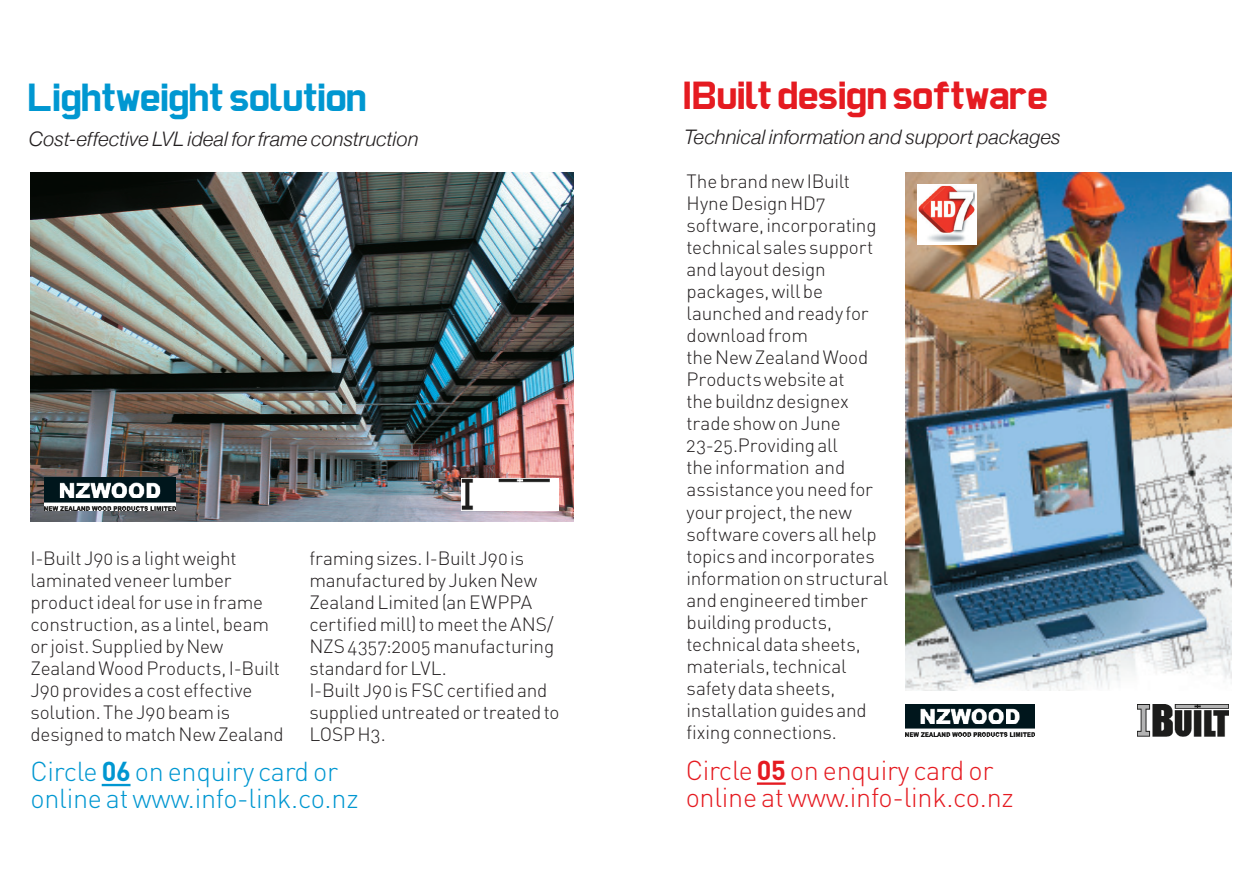
<style>
.page{position:relative;width:1259px;height:891px;background:#fff}
.page>*{position:absolute;margin:0;border:0;box-sizing:border-box;transform-origin:0 0}
.il_headline{font:700 36px "AF Carplates";letter-spacing:-.055em;color:#e51b21;scale:1.1 1}
.il_headline-2{font:700 36px "AF Carplates";letter-spacing:-.055em;color:#0097d1;scale:1.1 1}
.il_text_info{font:300 27px/27px "DIN";letter-spacing:-.01em;color:#e51b21}
.il_text_info-2{font:300 27px/27px "DIN";letter-spacing:-.01em;color:#0097d1}
.il_intro{font:italic 300 20px "Helvetica Neue";letter-spacing:.005em;color:#231f20}
.il_body{font:19px/22px "DIN Light Alternate";letter-spacing:-.01em;color:#231f20}
.s1{font-weight:700}
</style>
<div class="page">
<hr style="left:757px;top:782px;width:28px;height:2px;background:#e51b21">
<img style="left:905px;top:172px;width:326px;height:517px">
<div style="left:917px;top:184px;width:59px;height:60px;background:#fff"></div>
<img style="left:918px;top:185px;width:56px;height:57px">
<img style="left:1137px;top:704px;width:91px;height:32px">
<img style="left:905px;top:704px;width:129px;height:33px">
<hr style="left:102px;top:783px;width:28px;height:2px;background:#0097d1">
<img style="left:30px;top:172px;width:543px;height:349px">
<img style="left:462px;top:478px;width:96px;height:32px">
<img style="left:44px;top:477px;width:132px;height:34px">
<p class="il_headline-2" style="left:26px;top:74px;width:312px">Lightweight solution</p>
<p class="il_intro" style="left:29px;top:126px;width:391px">Cost-effective LVL ideal for frame construction</p>
<p class="il_body" style="left:30px;top:547px;width:255px">I-Built J90 is a light weight laminated veneer lumber product ideal for use in frame construction, as a lintel, beam or joist. Supplied by New<br>Zealand Wood Products, I-Built<br>J90 provides a cost effective solution. The J90 beam is designed to match New Zealand</p>
<p class="il_body" style="left:309px;top:547px;width:246px">framing sizes. I-Built J90 is manufactured by Juken New<br>Zealand Limited (an EWPPA certified mill) to meet the ANS/<br>NZS 4357:2005 manufacturing standard for LVL.</p>
<p class="il_body" style="left:309px;top:679px;width:252px">I-Built J90 is FSC certified and supplied untreated or treated to<br>LOSP H3.</p>
<p class="il_text_info-2" style="left:30px;top:757px;width:329px">Circle <span class="s1">06</span> on enquiry card or online at www.info-link.co.nz</p>
<p class="il_headline" style="left:681px;top:72px;width:335px">IBuilt design software</p>
<p class="il_intro" style="left:684px;top:125px;width:378px">Technical information and support packages</p>
<p class="il_body" style="left:686px;top:170px;width:203px">The brand new IBuilt<br>Hyne Design HD7 software, incorporating technical sales support and layout design packages, will be launched and ready for download from<br>the New Zealand Wood<br>Products website at<br>the buildnz designex trade show on June<br>23-25.Providing all<br>the information and assistance you need for your project, the new software covers all help topics and incorporates information on structural and engineered timber building products, technical data sheets, materials, technical safety data sheets, installation guides and fixing connections.</p>
<p class="il_text_info" style="left:685px;top:756px;width:329px">Circle <span class="s1">05</span> on enquiry card or online at www.info-link.co.nz</p>
</div>
